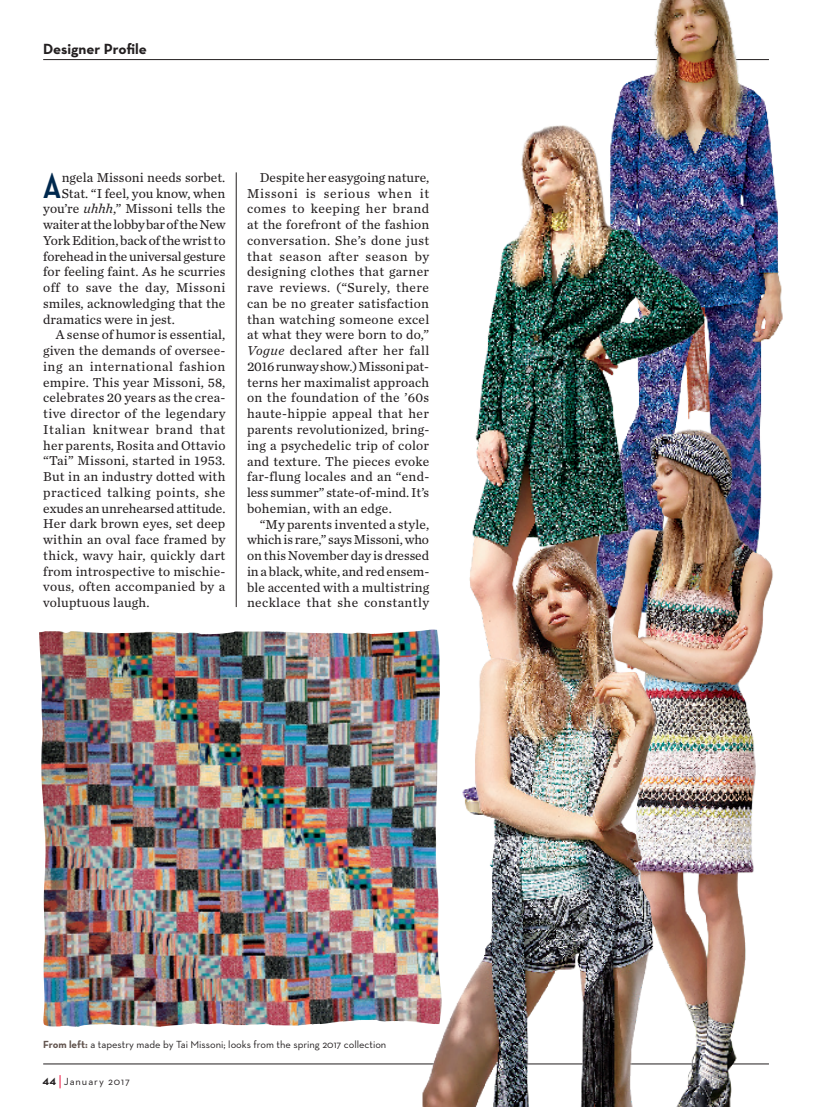
<style>
.page{position:relative;width:837px;height:1107px;background:#fff}
.page>*{position:absolute;margin:0;border:0;box-sizing:border-box;transform-origin:0 0}
.t1{font:700 36.75px "Neutraface Condensed";color:#00294e}
.t2{font:700 15px "Neutraface Text";color:#231f20}
.t3{font:13.5px/15.8px "Chronicle Text G2";letter-spacing:.015em;color:#231f20;text-align:justify}
.t4{font:13.5px "Chronicle Text G2";letter-spacing:-.01em;color:#231f20}
.t5{font:13.5px "Chronicle Text G2";letter-spacing:.035em;color:#231f20}
.t6{font:13.5px "Chronicle Text G2";letter-spacing:-.005em;color:#231f20}
.t7{font:13.5px "Chronicle Text G2";letter-spacing:-.015em;color:#231f20}
.t8{font:13.5px "Chronicle Text G2";letter-spacing:.045em;color:#231f20}
.t9{font:10.5px "Neutraface Text";color:#231f20}
.t10{font:10.5px "Neutraface Text";letter-spacing:.09em;color:#231f20}
.s1{font-style:italic}
.s2{font-weight:700;color:#62544e}
</style>
<div class="page">
<hr style="left:43px;top:1064px;width:726px;height:1px;background:#231f20">
<hr style="left:43px;top:59px;width:726px;height:1px;background:#231f20">
<img style="left:39px;top:631px;width:376px;height:396px">
<img style="left:576px;top:0;width:207px;height:429px">
<img style="left:472px;top:119px;width:243px;height:419px">
<hr style="left:236px;top:172px;width:1px;height:435px;background:#231f20">
<img style="left:608px;top:429px;width:165px;height:678px">
<img style="left:415px;top:538px;width:250px;height:569px">
<svg style="left:59px;top:1075px;width:2px;height:13px"></svg>
<p class="t2" style="left:43px;top:39px;width:105px">Designer Profile</p>
<h1 class="t1" style="left:43px;top:165px;width:19px">A</h1>
<p class="t3" style="left:62px;top:169px;width:165px">ngela Missoni needs sorbet.</p>
<p class="t3" style="left:62px;top:184px;width:165px">Stat. “I feel, you know, when</p>
<p class="t3" style="left:43px;top:200px;width:184px">you’re <span class="s1">uhhh</span>,” Missoni tells the</p>
<p class="t7" style="left:43px;top:214px;width:184px">waiter at the lobby bar of the New</p>
<p class="t4" style="left:43px;top:230px;width:184px">York Edition, back of the wrist to</p>
<p class="t4" style="left:43px;top:246px;width:184px">forehead in the universal gesture</p>
<p class="t3" style="left:43px;top:263px;width:184px">for feeling faint. As he scurries</p>
<p class="t3" style="left:43px;top:279px;width:184px">off to save the day, Missoni</p>
<p class="t3" style="left:43px;top:295px;width:184px">smiles, acknowledging that the</p>
<p class="t3" style="left:43px;top:310px;width:133px">dramatics were in jest.</p>
<p class="t3" style="left:56px;top:326px;width:171px">A sense of humor is essential,</p>
<p class="t3" style="left:43px;top:342px;width:184px">given the demands of oversee-</p>
<p class="t5" style="left:43px;top:356px;width:184px">ing an international fashion</p>
<p class="t3" style="left:43px;top:374px;width:184px">empire. This year Missoni, 58,</p>
<p class="t3" style="left:43px;top:389px;width:184px">celebrates 20 years as the crea-</p>
<p class="t3" style="left:43px;top:405px;width:184px">tive director of the legendary</p>
<p class="t8" style="left:43px;top:419px;width:184px">Italian knitwear brand that</p>
<p class="t3" style="left:43px;top:437px;width:184px">her parents, Rosita and Ottavio</p>
<p class="t3" style="left:43px;top:452px;width:184px">“Tai” Missoni, started in 1953.</p>
<p class="t3" style="left:43px;top:468px;width:184px">But in an industry dotted with</p>
<p class="t5" style="left:43px;top:482px;width:184px">practiced talking points, she</p>
<p class="t6" style="left:43px;top:498px;width:184px">exudes an unrehearsed attitude.</p>
<p class="t3" style="left:43px;top:515px;width:184px">Her dark brown eyes, set deep</p>
<p class="t3" style="left:43px;top:531px;width:184px">within an oval face framed by</p>
<p class="t3" style="left:43px;top:547px;width:184px">thick, wavy hair, quickly dart</p>
<p class="t3" style="left:43px;top:563px;width:184px">from introspective to mischie-</p>
<p class="t3" style="left:43px;top:578px;width:184px">vous, often accompanied by a</p>
<p class="t3" style="left:43px;top:594px;width:108px">voluptuous laugh.</p>
<p class="t3" style="left:247px;top:169px;width:184px;text-indent:13px">Despite her easygoing nature, Missoni is serious when it comes to keeping her brand at the forefront of the fashion conversation. She’s done just that season after season by designing clothes that garner rave reviews. (“Surely, there can be no greater satisfaction than watching someone excel at what they were born to do,” <span class="s1">Vogue</span> declared after her fall 2016 runway show.) Missoni pat&shy;terns her maximalist approach on the foundation of the ’60s haute-hippie appeal that her parents revolutionized, bring&shy;ing a psychedelic trip of color and texture. The pieces evoke far-flung locales and an “end&shy;less summer” state-of-mind. It’s bohemian, with an edge.</p>
<p class="t3" style="left:247px;top:515px;width:184px;text-indent:13px">“My parents invented a style, which is rare,” says Missoni, who on this November day is dressed in a black, white, and red ensem&shy;ble accented with a multistring necklace that she constantly</p>
<p class="t9" style="left:43px;top:1038px;width:345px"><span class="s2">From left:</span> a tapestry made by Tai Missoni; looks from the spring 2017 collection</p>
<p class="t10" style="left:64px;top:1075px;width:68px">January 2017</p>
</div>
